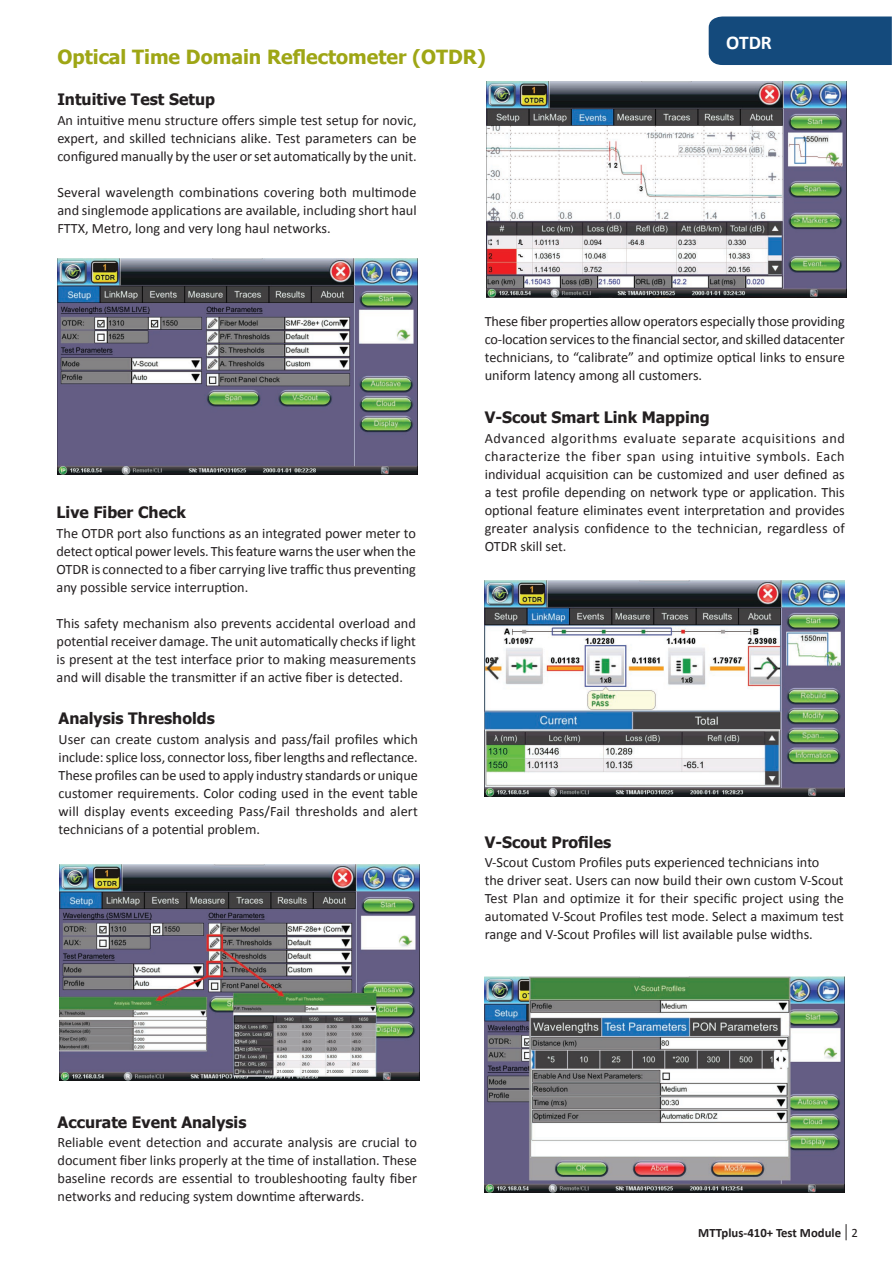
<style>
.page{position:relative;width:893px;height:1263px;background:#fff}
.page>*{position:absolute;margin:0;border:0;box-sizing:border-box;transform-origin:0 0}
.t1{font:700 19.5px "Tahoma";color:#9ea615}
.t2{font:700 19.5px "Calibri";color:#fff}
.t3{font:700 15.75px "Tahoma";color:#231f20}
.t4{font:14.25px/18px "Calibri";color:#231f20;text-align:justify}
.t5{font:700 12.75px "Calibri";color:#231f20}
.s1{font-weight:400}
</style>
<div class="page">
<svg style="left:846px;top:1224px;width:1px;height:16px"></svg>
<div style="left:709px;top:17px;width:183px;height:48px;background:#144a7c"></div>
<img style="left:57px;top:258px;width:361px;height:216px">
<img style="left:485px;top:581px;width:360px;height:216px">
<img style="left:485px;top:977px;width:360px;height:215px">
<img style="left:60px;top:865px;width:360px;height:215px">
<img style="left:486px;top:81px;width:360px;height:216px">
<h1 class="t1" style="left:57px;top:44px;width:430px">Optical Time Domain Reflectometer (OTDR)</h1>
<p class="t3" style="left:57px;top:88px;width:159px">Intuitive Test Setup</p>
<p class="t4" style="left:57px;top:110px;width:361px">An intuitive menu structure offers simple test setup for novic, expert, and skilled technicians alike. Test parameters can be configured manually by the user or set automatically by the unit.</p>
<p class="t4" style="left:57px;top:182px;width:361px">Several wavelength combinations covering both multimode and singlemode applications are available, including short haul FTTX, Metro, long and very long haul networks.</p>
<h1 class="t2" style="left:726px;top:29px;width:47px">OTDR</h1>
<p class="t3" style="left:57px;top:501px;width:131px">Live Fiber Check</p>
<p class="t4" style="left:57px;top:523px;width:361px">The OTDR port also functions as an integrated power meter to detect optical power levels. This feature warns the user when the OTDR is connected to a fiber carrying live traffic thus preventing any possible service interruption.</p>
<p class="t4" style="left:57px;top:613px;width:361px">This safety mechanism also prevents accidental overload and potential receiver damage. The unit automatically checks if light is present at the test interface prior to making measurements and will disable the transmitter if an active fiber is detected.</p>
<p class="t3" style="left:59px;top:707px;width:158px">Analysis Thresholds</p>
<p class="t4" style="left:59px;top:730px;width:361px">User can create custom analysis and pass/fail profiles which include: splice loss, connector loss, fiber lengths and reflectance.<br>These profiles can be used to apply industry standards or unique customer requirements. Color coding used in the event table will display events exceeding Pass/Fail thresholds and alert technicians of a potential problem.</p>
<p class="t4" style="left:485px;top:312px;width:362px">These fiber properties allow operators especially those providing co-location services to the financial sector, and skilled datacenter technicians, to “calibrate” and optimize optical links to ensure uniform latency among all customers.</p>
<p class="t3" style="left:485px;top:406px;width:227px">V-Scout Smart Link Mapping</p>
<p class="t4" style="left:485px;top:429px;width:362px">Advanced algorithms evaluate separate acquisitions and characterize the fiber span using intuitive symbols. Each individual acquisition can be customized and user defined as a test profile depending on network type or application. This optional feature eliminates event interpretation and provides greater analysis confidence to the technician, regardless of OTDR skill set.</p>
<p class="t3" style="left:485px;top:831px;width:128px">V-Scout Profiles</p>
<p class="t4" style="left:485px;top:853px;width:361px;text-align:left">V-Scout Custom Profiles puts experienced technicians into<br>the driver seat. Users can now build their own custom V-Scout Test Plan and optimize it for their specific project using the automated V-Scout Profiles test mode. Select a maximum test range and V-Scout Profiles will list available pulse widths.</p>
<p class="t3" style="left:58px;top:1111px;width:190px">Accurate Event Analysis</p>
<p class="t4" style="left:58px;top:1133px;width:361px">Reliable event detection and accurate analysis are crucial to document fiber links properly at the time of installation. These baseline records are essential to troubleshooting faulty fiber networks and reducing system downtime afterwards.</p>
<p class="t5" style="left:698px;top:1223px;width:161px">MTTplus-410+ Test Module <span class="s1">2</span></p>
</div>
